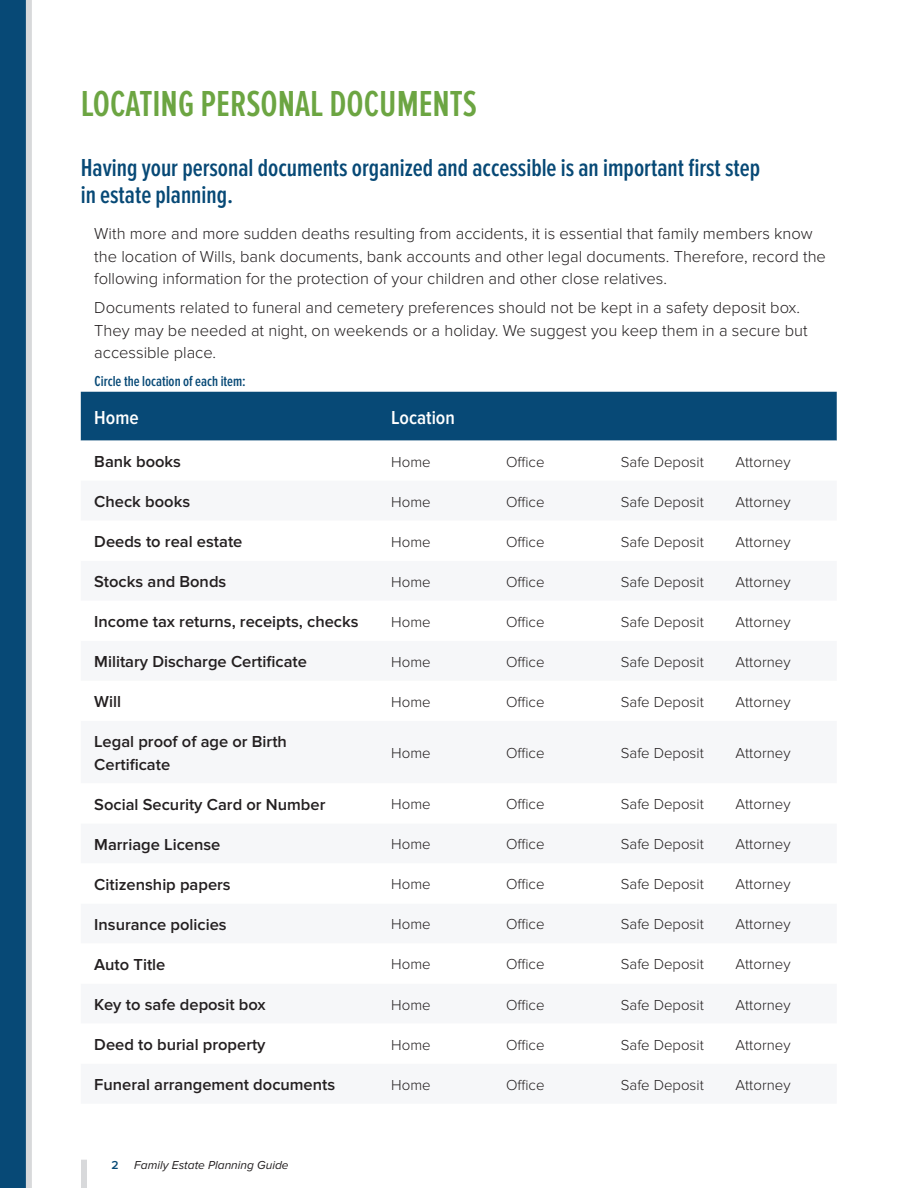
<style>
.page{position:relative;width:918px;height:1188px;background:#fff}
.page>*{position:absolute;margin:0;border:0;box-sizing:border-box;transform-origin:0 0}
.Headline{font:600 37.5px "Proxima Nova Ex Cn";color:#6ca542}
.Subhead{font:600 25.5px/27px "Proxima Nova Ex Cn";color:#074976}
.Bold_Sub-Section{font:600 19.5px "Proxima Nova Cond";color:#fff}
.Body_Copy{font:300 16.5px/22.5px "Proxima Nova";color:#231f20}
.Body_Copy-2{font:600 16.5px/22.5px "Proxima Nova";color:#231f20}
.Body_Copy-3{font:300 15px "Proxima Nova";color:#231f20}
.Subhead-2{font:600 15px "Proxima Nova Ex Cn";color:#074976}
.Page_Number_Informat{font:italic 12px "Proxima Nova";color:#231f20}
.Page_Number_Informat-2{font:600 12px "Proxima Nova";color:#074976}
</style>
<div class="page">
<div style="left:81px;top:1160px;width:6px;height:28px;background:#d8d9db"></div>
<svg style="left:0;top:0;width:32px;height:1188px;background:#2f6489"></svg>
<div style="left:81px;top:392px;width:756px;height:49px;background:#074976"></div>
<p class="Headline" style="left:81px;top:83px;width:398px">LOCATING PERSONAL DOCUMENTS</p>
<p class="Subhead" style="left:81px;top:155px;width:681px">Having your personal documents organized and accessible is an important first step in estate planning.</p>
<p class="Body_Copy" style="left:94px;top:223px;width:733px">With more and more sudden deaths resulting from accidents, it is essential that family members know the location of Wills, bank documents, bank accounts and other legal documents. Therefore, record the following information for the protection of your children and other close relatives.</p>
<p class="Body_Copy" style="left:94px;top:297px;width:715px">Documents related to funeral and cemetery preferences should not be kept in a safety deposit box.<br>They may be needed at night, on weekends or a holiday. We suggest you keep them in a secure but accessible place.</p>
<p class="Subhead-2" style="left:95px;top:372px;width:153px">Circle the location of each item:</p>
<p class="Bold_Sub-Section" style="left:94px;top:407px;width:46px">Home</p>
<p class="Bold_Sub-Section" style="left:391px;top:407px;width:65px">Location</p>
<p class="Body_Copy-2" style="left:94px;top:451px;width:88px">Bank books</p>
<p class="Body_Copy-3" style="left:391px;top:453px;width:41px">Home</p>
<p class="Body_Copy-3" style="left:506px;top:453px;width:40px">Office</p>
<p class="Body_Copy-3" style="left:621px;top:453px;width:85px">Safe Deposit</p>
<p class="Body_Copy-3" style="left:736px;top:453px;width:57px">Attorney</p>
<p class="Body_Copy-2" style="left:94px;top:491px;width:97px">Check books</p>
<p class="Body_Copy-3" style="left:391px;top:493px;width:41px">Home</p>
<p class="Body_Copy-3" style="left:506px;top:493px;width:40px">Office</p>
<p class="Body_Copy-3" style="left:621px;top:493px;width:85px">Safe Deposit</p>
<p class="Body_Copy-3" style="left:736px;top:493px;width:57px">Attorney</p>
<p class="Body_Copy-2" style="left:94px;top:531px;width:150px">Deeds to real estate</p>
<p class="Body_Copy-3" style="left:391px;top:533px;width:41px">Home</p>
<p class="Body_Copy-3" style="left:506px;top:533px;width:40px">Office</p>
<p class="Body_Copy-3" style="left:621px;top:533px;width:85px">Safe Deposit</p>
<p class="Body_Copy-3" style="left:736px;top:533px;width:57px">Attorney</p>
<p class="Body_Copy-2" style="left:94px;top:571px;width:134px">Stocks and Bonds</p>
<p class="Body_Copy-3" style="left:391px;top:573px;width:41px">Home</p>
<p class="Body_Copy-3" style="left:506px;top:573px;width:40px">Office</p>
<p class="Body_Copy-3" style="left:621px;top:573px;width:85px">Safe Deposit</p>
<p class="Body_Copy-3" style="left:736px;top:573px;width:57px">Attorney</p>
<p class="Body_Copy-2" style="left:94px;top:611px;width:266px">Income tax returns, receipts, checks</p>
<p class="Body_Copy-3" style="left:391px;top:613px;width:41px">Home</p>
<p class="Body_Copy-3" style="left:506px;top:613px;width:40px">Office</p>
<p class="Body_Copy-3" style="left:621px;top:613px;width:85px">Safe Deposit</p>
<p class="Body_Copy-3" style="left:736px;top:613px;width:57px">Attorney</p>
<p class="Body_Copy-2" style="left:94px;top:651px;width:214px">Military Discharge Certificate</p>
<p class="Body_Copy-3" style="left:391px;top:653px;width:41px">Home</p>
<p class="Body_Copy-3" style="left:506px;top:653px;width:40px">Office</p>
<p class="Body_Copy-3" style="left:621px;top:653px;width:85px">Safe Deposit</p>
<p class="Body_Copy-3" style="left:736px;top:653px;width:57px">Attorney</p>
<p class="Body_Copy-2" style="left:94px;top:691px;width:28px">Will</p>
<p class="Body_Copy-3" style="left:391px;top:693px;width:41px">Home</p>
<p class="Body_Copy-3" style="left:506px;top:693px;width:40px">Office</p>
<p class="Body_Copy-3" style="left:621px;top:693px;width:85px">Safe Deposit</p>
<p class="Body_Copy-3" style="left:736px;top:693px;width:57px">Attorney</p>
<p class="Body_Copy-2" style="left:94px;top:731px;width:194px">Legal proof of age or Birth<br>Certificate</p>
<p class="Body_Copy-3" style="left:391px;top:744px;width:41px">Home</p>
<p class="Body_Copy-3" style="left:506px;top:744px;width:40px">Office</p>
<p class="Body_Copy-3" style="left:621px;top:744px;width:85px">Safe Deposit</p>
<p class="Body_Copy-3" style="left:736px;top:744px;width:57px">Attorney</p>
<p class="Body_Copy-2" style="left:94px;top:794px;width:233px">Social Security Card or Number</p>
<p class="Body_Copy-3" style="left:391px;top:796px;width:41px">Home</p>
<p class="Body_Copy-3" style="left:506px;top:796px;width:40px">Office</p>
<p class="Body_Copy-3" style="left:621px;top:796px;width:85px">Safe Deposit</p>
<p class="Body_Copy-3" style="left:736px;top:796px;width:57px">Attorney</p>
<p class="Body_Copy-2" style="left:94px;top:834px;width:128px">Marriage License</p>
<p class="Body_Copy-3" style="left:391px;top:836px;width:41px">Home</p>
<p class="Body_Copy-3" style="left:506px;top:836px;width:40px">Office</p>
<p class="Body_Copy-3" style="left:621px;top:836px;width:85px">Safe Deposit</p>
<p class="Body_Copy-3" style="left:736px;top:836px;width:57px">Attorney</p>
<p class="Body_Copy-2" style="left:94px;top:874px;width:138px">Citizenship papers</p>
<p class="Body_Copy-3" style="left:391px;top:876px;width:41px">Home</p>
<p class="Body_Copy-3" style="left:506px;top:876px;width:40px">Office</p>
<p class="Body_Copy-3" style="left:621px;top:876px;width:85px">Safe Deposit</p>
<p class="Body_Copy-3" style="left:736px;top:876px;width:57px">Attorney</p>
<p class="Body_Copy-2" style="left:94px;top:914px;width:134px">Insurance policies</p>
<p class="Body_Copy-3" style="left:391px;top:916px;width:41px">Home</p>
<p class="Body_Copy-3" style="left:506px;top:916px;width:40px">Office</p>
<p class="Body_Copy-3" style="left:621px;top:916px;width:85px">Safe Deposit</p>
<p class="Body_Copy-3" style="left:736px;top:916px;width:57px">Attorney</p>
<p class="Body_Copy-2" style="left:94px;top:954px;width:73px">Auto Title</p>
<p class="Body_Copy-3" style="left:391px;top:956px;width:41px">Home</p>
<p class="Body_Copy-3" style="left:506px;top:956px;width:40px">Office</p>
<p class="Body_Copy-3" style="left:621px;top:956px;width:85px">Safe Deposit</p>
<p class="Body_Copy-3" style="left:736px;top:956px;width:57px">Attorney</p>
<p class="Body_Copy-2" style="left:94px;top:994px;width:173px">Key to safe deposit box</p>
<p class="Body_Copy-3" style="left:391px;top:996px;width:41px">Home</p>
<p class="Body_Copy-3" style="left:506px;top:996px;width:40px">Office</p>
<p class="Body_Copy-3" style="left:621px;top:996px;width:85px">Safe Deposit</p>
<p class="Body_Copy-3" style="left:736px;top:996px;width:57px">Attorney</p>
<p class="Body_Copy-2" style="left:94px;top:1034px;width:173px">Deed to burial property</p>
<p class="Body_Copy-3" style="left:391px;top:1036px;width:41px">Home</p>
<p class="Body_Copy-3" style="left:506px;top:1036px;width:40px">Office</p>
<p class="Body_Copy-3" style="left:621px;top:1036px;width:85px">Safe Deposit</p>
<p class="Body_Copy-3" style="left:736px;top:1036px;width:57px">Attorney</p>
<p class="Body_Copy-2" style="left:94px;top:1074px;width:242px">Funeral arrangement documents</p>
<p class="Body_Copy-3" style="left:391px;top:1076px;width:41px">Home</p>
<p class="Body_Copy-3" style="left:506px;top:1076px;width:40px">Office</p>
<p class="Body_Copy-3" style="left:621px;top:1076px;width:85px">Safe Deposit</p>
<p class="Body_Copy-3" style="left:736px;top:1076px;width:57px">Attorney</p>
<p class="Page_Number_Informat-2" style="left:112px;top:1158px;width:9px">2</p>
<p class="Page_Number_Informat" style="left:134px;top:1159px;width:156px">Family Estate Planning Guide</p>
</div>
